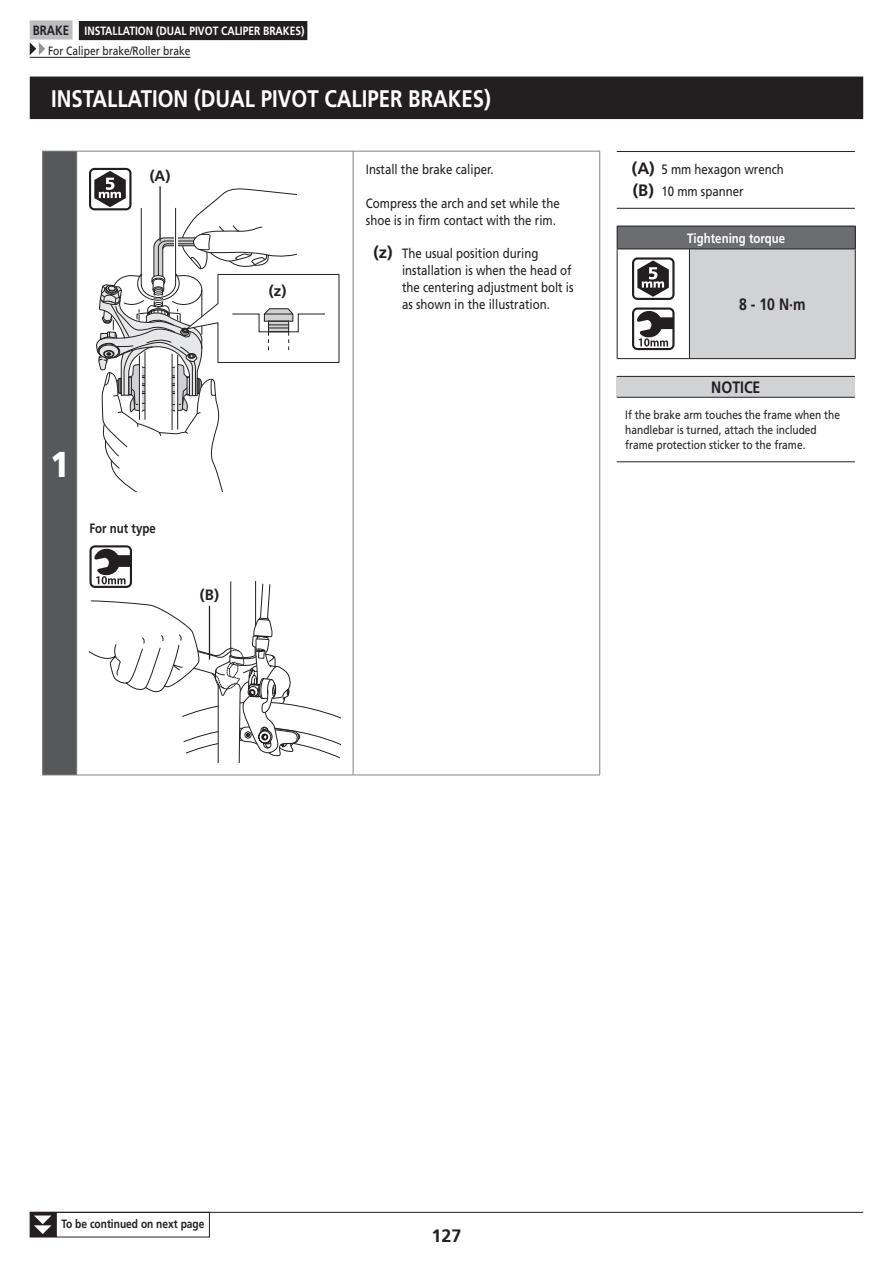
<style>
.page{position:relative;width:893px;height:1263px;background:#fff}
.page>*{position:absolute;margin:0;border:0;box-sizing:border-box;transform-origin:0 0}
.t1{font:900 36px "Frutiger LT Pro";color:#fff;scale:.85 1}
.t2{font:700 24px "Frutiger LT Pro";color:#fff;scale:.85 1}
.t3{font:700 18px "Frutiger LT Pro";color:#231f20}
.t4{font:700 16.5px "Frutiger LT Pro";color:#231f20;scale:.85 1}
.t5{font:700 15px "Frutiger LT Pro";color:#231f20}
.t6{font:13.5px/16.8px "Frutiger LT Pro";color:#231f20;scale:.85 1}
.t7{font:700 13.5px "Frutiger LT Pro";color:#fff;scale:.85 1}
.t8{font:700 13.5px "Frutiger LT Pro";color:#231f20;scale:.85 1}
.t9{font:12px/15px "Frutiger LT Pro";color:#231f20;scale:.85 1}
.t10{font:700 12px/20.2px "Frutiger LT Pro";color:#fff;scale:.85 1}
.t11{font:700 12px "Frutiger LT Pro";color:#231f20;scale:.85 1}
.s1{font-size:13.5px;color:#231f20}
.s2{font-weight:400;color:#231f20}
.s3{font-weight:700;font-size:16.5px}
</style>
<div class="page">
<hr style="left:30px;top:1212px;width:833px;height:1px;background:#231f20">
<div style="left:30px;top:1212px;width:26px;height:25px;background:#231f20"></div>
<svg style="left:34px;top:1215px;width:17px;height:19px"></svg>
<div style="left:56px;top:1212px;width:154px;height:25px;border:1px solid #231f20"></div>
<div style="left:30px;top:20px;width:42px;height:20px;background:#bcbdc0"></div>
<div style="left:79px;top:21px;width:228px;height:19px;background:#231f20"></div>
<hr style="left:30px;top:57px;width:160px;height:1px;background:#231f20">
<svg style="left:30px;top:42px;width:15px;height:13px"></svg>
<div style="left:30px;top:77px;width:833px;height:42px;background:#231f20"></div>
<div style="left:43px;top:151px;width:34px;height:624px;background:#57585a"></div>
<hr style="left:43px;top:151px;width:34px;height:1px;background:#808285">
<hr style="left:42px;top:151px;width:1px;height:624px;background:#808285">
<hr style="left:77px;top:151px;width:276px;height:1px;background:#808285">
<hr style="left:76px;top:151px;width:1px;height:624px;background:#808285">
<hr style="left:353px;top:151px;width:247px;height:1px;background:#808285">
<hr style="left:353px;top:151px;width:1px;height:624px;background:#808285">
<hr style="left:599px;top:151px;width:1px;height:624px;background:#808285">
<hr style="left:43px;top:775px;width:34px;height:1px;background:#808285">
<hr style="left:77px;top:775px;width:276px;height:1px;background:#808285">
<hr style="left:353px;top:775px;width:247px;height:1px;background:#808285">
<svg style="left:89px;top:168px;width:251px;height:323px"></svg>
<svg style="left:89px;top:545px;width:251px;height:217px"></svg>
<hr style="left:617px;top:208px;width:238px;height:1px;background:#231f20">
<hr style="left:617px;top:151px;width:238px;height:1px;background:#231f20">
<div style="left:617px;top:226px;width:238px;height:23px;background:#6c6d70"></div>
<div style="left:689px;top:249px;width:166px;height:110px;background:#d1d2d4"></div>
<hr style="left:617px;top:226px;width:72px;height:1px;background:#231f20">
<svg style="left:617px;top:226px;width:1px;height:23px"></svg>
<hr style="left:689px;top:226px;width:167px;height:1px;background:#231f20">
<svg style="left:855px;top:226px;width:1px;height:23px"></svg>
<hr style="left:617px;top:249px;width:72px;height:1px;background:#231f20">
<hr style="left:617px;top:249px;width:1px;height:109px;background:#231f20">
<hr style="left:689px;top:249px;width:167px;height:1px;background:#231f20">
<hr style="left:689px;top:249px;width:1px;height:109px;background:#231f20">
<hr style="left:855px;top:249px;width:1px;height:109px;background:#231f20">
<hr style="left:617px;top:358px;width:72px;height:1px;background:#231f20">
<hr style="left:689px;top:358px;width:167px;height:1px;background:#231f20">
<svg style="left:632px;top:257px;width:42px;height:43px"></svg>
<svg style="left:632px;top:307px;width:42px;height:43px"></svg>
<div style="left:617px;top:376px;width:238px;height:21px;background:#d1d2d4"></div>
<hr style="left:617px;top:376px;width:238px;height:1px;background:#231f20">
<hr style="left:617px;top:397px;width:238px;height:1px;background:#231f20">
<hr style="left:617px;top:461px;width:238px;height:1px;background:#231f20">
<p class="t10" style="left:48px;top:21px;width:303px;text-indent:-15px"><span class="s1">BRAKE</span> INSTALLATION (DUAL PIVOT CALIPER BRAKES)<br><span class="s2">For Caliper brake/Roller brake</span></p>
<h2 class="t2" style="left:51px;top:84px;width:519px">INSTALLATION (DUAL PIVOT CALIPER BRAKES)</h2>
<p class="t5" style="left:150px;top:167px;width:22px">(A)</p>
<p class="t5" style="left:269px;top:282px;width:19px">(z)</p>
<h1 class="t1" style="left:50px;top:442px;width:24px">1</h1>
<p class="t8" style="left:89px;top:521px;width:80px">For nut type</p>
<p class="t5" style="left:200px;top:586px;width:21px">(B)</p>
<p class="t6" style="left:366px;top:161px;width:152px">Install the brake caliper.</p>
<p class="t6" style="left:366px;top:195px;width:230px">Compress the arch and set while the shoe is in firm contact with the rim.</p>
<p class="t6" style="left:402px;top:245px;width:203px;text-indent:-29px"><span class="s3">(z)</span> The usual position during installation is when the head of the centering adjustment bolt is as shown in the illustration.</p>
<p class="t6" style="left:632px;top:159px;width:180px;line-height:21.1px"><span class="s3">(A)</span> 5 mm hexagon wrench <span class="s3">(B)</span> 10 mm spanner</p>
<p class="t7" style="left:687px;top:230px;width:117px">Tightening torque</p>
<p class="t4" style="left:739px;top:294px;width:79px">8 - 10 N·m</p>
<p class="t4" style="left:711px;top:377px;width:59px">NOTICE</p>
<p class="t9" style="left:625px;top:407px;width:254px">If the brake arm touches the frame when the handlebar is turned, attach the included frame protection sticker to the frame.</p>
<p class="t11" style="left:62px;top:1216px;width:170px">To be continued on next page</p>
<h3 class="t3" style="left:431px;top:1224px;width:32px">127</h3>
</div>
